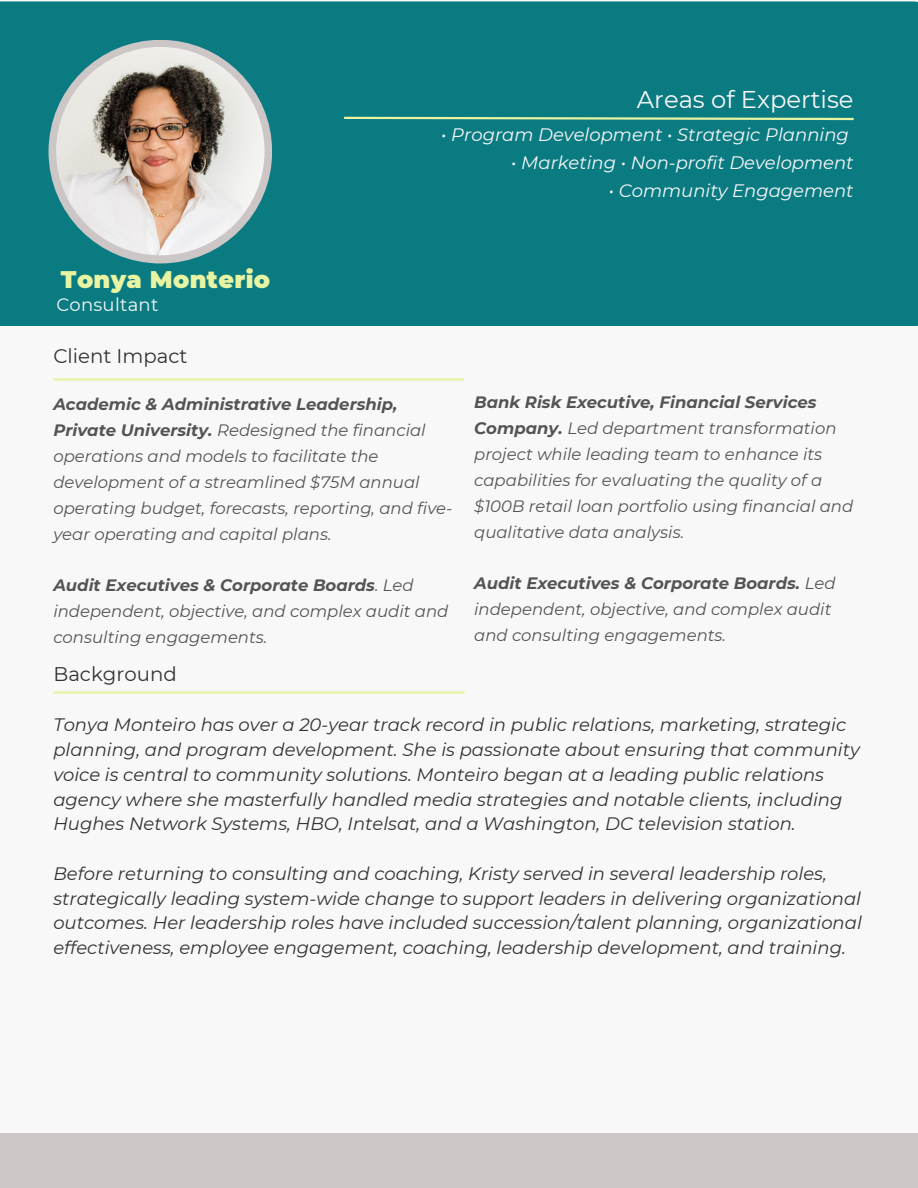
<style>
.page{position:relative;width:918px;height:1188px;background:#f8f8f8}
.page>*{position:absolute;margin:0;border:0;box-sizing:border-box;transform-origin:0 0}
.t1{font:24.3px "Montserrat";color:#f8f8f8}
.t2{font:900 24px "Montserrat";letter-spacing:.015em;color:#e8f4a2}
.t3{font:19.8px "Montserrat";color:#333}
.t4{font:italic 18px/24.8px "Montserrat";color:#333}
.t5{font:italic 18px "Montserrat";color:#f8f8f8}
.t6{font:18px "Montserrat";letter-spacing:.015em;color:#f8f8f8}
.t7{font:italic 16.5px/25.8px "Montserrat";color:#545454}
.s1{font-weight:700}
</style>
<div class="page">
<div style="left:0;top:1px;width:918px;height:325px;background:#0b7b82"></div>
<svg style="left:342px;top:116px;width:514px;height:5px;background:#6db090"></svg>
<div style="left:49px;top:40px;width:223px;height:223px;background:#cdc6c7;border-radius:50%"></div>
<img style="left:56px;top:47px;width:209px;height:208px;border-radius:50%">
<hr style="left:53px;top:378px;width:411px;height:3px;background:#e8f4a2">
<div style="left:0;top:1133px;width:918px;height:55px;background:#cdc6c7"></div>
<hr style="left:53px;top:691px;width:412px;height:3px;background:#e8f4a2">
<p class="t1" style="left:637px;top:85px;width:218px">Areas of Expertise</p>
<p class="t5" style="left:441px;top:123px;width:409px">• Program Development • Strategic Planning</p>
<p class="t5" style="left:511px;top:152px;width:344px">• Marketing • Non-profit Development</p>
<h3 class="t5" style="left:609px;top:180px;width:246px">• Community Engagement</h3>
<h3 class="t2" style="left:61px;top:265px;width:211px">Tonya Monterio</h3>
<p class="t6" style="left:56px;top:293px;width:104px">Consultant</p>
<h1 class="t3" style="left:53px;top:344px;width:136px">Client Impact</h1>
<h3 class="t7" style="left:53px;top:392px;width:401px"><span class="s1">Academic &amp; Administrative Leadership, Private University.</span> Redesigned the financial operations and models to facilitate the development of a streamlined $75M annual operating budget, forecasts, reporting, and five&shy;year operating and capital plans.</h3>
<h3 class="t7" style="left:53px;top:573px;width:397px"><span class="s1">Audit Executives &amp; Corporate Boards</span>. Led independent, objective, and complex audit and consulting engagements.</h3>
<h3 class="t3" style="left:53px;top:661px;width:125px">Background</h3>
<p class="t7" style="left:474px;top:390px;width:381px"><span class="s1">Bank Risk Executive, Financial Services Company.</span> Led department transformation project while leading team to enhance its capabilities for evaluating the quality of a $100B retail loan portfolio using financial and qualitative data analysis.</p>
<p class="t7" style="left:474px;top:571px;width:363px"><span class="s1">Audit Executives &amp; Corporate Boards.</span> Led independent, objective, and complex audit and consulting engagements.</p>
<p class="t4" style="left:53px;top:713px;width:808px">Tonya Monteiro has over a 20-year track record in public relations, marketing, strategic planning, and program development. She is passionate about ensuring that community voice is central to community solutions. Monteiro began at a leading public relations agency where she masterfully handled media strategies and notable clients, including Hughes Network Systems, HBO, Intelsat, and a Washington, DC television station.</p>
<h2 class="t4" style="left:53px;top:861px;width:810px">Before returning to consulting and coaching, Kristy served in several leadership roles, strategically leading system-wide change to support leaders in delivering organizational outcomes. Her leadership roles have included succession/talent planning, organizational effectiveness, employee engagement, coaching, leadership development, and training.</h2>
</div>
